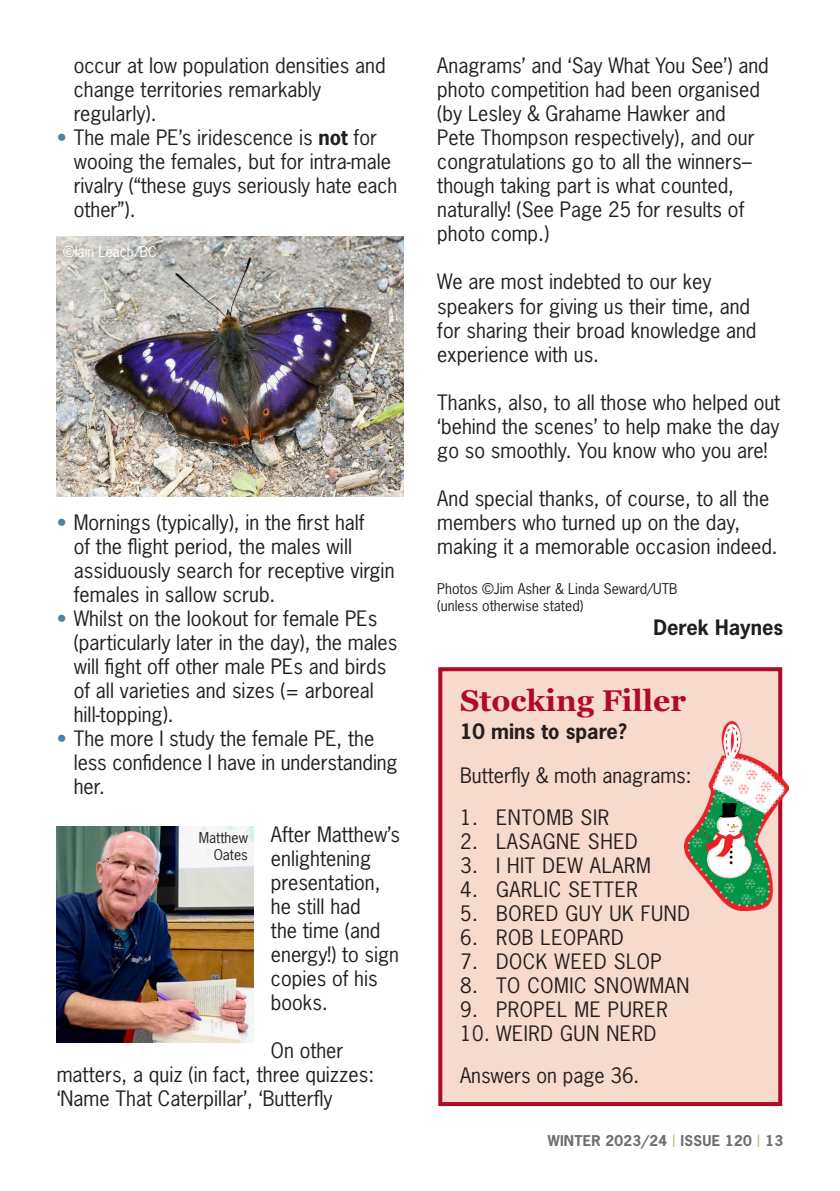
<style>
.page{position:relative;width:840px;height:1191px;background:#fff}
.page>*{position:absolute;margin:0;border:0;box-sizing:border-box;transform-origin:0 0}
.Body_Copy_Bold{font:700 30px "Georgia";color:#b00a27}
.Body_Copy_Bold-2{font:20px/24px "News Gothic";color:#231f20}
.Body_Copy_Bold-3{font:20px "News Gothic";letter-spacing:.03em;color:#231f20}
.Body_Copy_Bold-4{font:700 20px "News Gothic";color:#231f20}
.Body_Copy_Bold-5{font:14px "News Gothic";color:#231f20}
.t1{font:700 14px "News Gothic";letter-spacing:.02em;color:#6c6d70}
.Body_Copy_Bold-6{font:14px "News Gothic";color:#fff}
.s1{color:#5081a0}
.s2{font-weight:700}
.s3{font-weight:400;font-size:16px;color:#adc287}
</style>
<div class="page">
<img style="left:57px;top:237px;width:346px;height:259px">
<img style="left:57px;top:826px;width:197px;height:217px">
<div style="left:438px;top:667px;width:343px;height:439px;background:#f7dace;border:4px solid #b00a27"></div>
<img style="left:684px;top:721px;width:104px;height:189px">
<p class="Body_Copy_Bold-2" style="left:74px;top:53px;width:313px">occur at low population densities and change territories remarkably regularly).</p>
<p class="Body_Copy_Bold-2" style="left:74px;top:125px;width:325px;text-indent:-17px"><span class="s1">•</span> The male PE’s iridescence is <span class="s2">not</span> for wooing the females, but for intra-male rivalry (“these guys seriously hate each other”).</p>
<p class="Body_Copy_Bold-6" style="left:63px;top:243px;width:95px">©Iain Leach/BC</p>
<p class="Body_Copy_Bold-2" style="left:74px;top:509px;width:322px;text-indent:-17px"><span class="s1">•</span> Mornings (typically), in the first half<br>of the flight period, the males will assiduously search for receptive virgin females in sallow scrub.</p>
<p class="Body_Copy_Bold-2" style="left:74px;top:605px;width:325px;text-indent:-17px"><span class="s1">•</span> Whilst on the lookout for female PEs (particularly later in the day), the males will fight off other male PEs and birds of all varieties and sizes (= arboreal hill-topping).</p>
<p class="Body_Copy_Bold-2" style="left:74px;top:725px;width:325px;text-indent:-17px"><span class="s1">•</span> The more I study the female PE, the less confidence I have in understanding her.</p>
<p class="Body_Copy_Bold-2" style="left:271px;top:821px;width:130px">After Matthew’s enlightening presentation, he still had<br>the time (and energy!) to sign copies of his books.</p>
<p class="Body_Copy_Bold-2" style="left:57px;top:1037px;width:319px;text-indent:214px">On other matters, a quiz (in fact, three quizzes: ‘Name That Caterpillar’, ‘Butterfly</p>
<p class="Body_Copy_Bold-5" style="left:199px;top:829px;width:51px">Matthew</p>
<p class="Body_Copy_Bold-5" style="left:213px;top:845px;width:36px">Oates</p>
<p class="Body_Copy_Bold-2" style="left:437px;top:53px;width:333px">Anagrams’ and ‘Say What You See’) and photo competition had been organised (by Lesley &amp; Grahame Hawker and<br>Pete Thompson respectively), and our congratulations go to all the winners– though taking part is what counted, naturally! (See Page 25 for results of photo comp.)</p>
<p class="Body_Copy_Bold-2" style="left:437px;top:269px;width:320px">We are most indebted to our key speakers for giving us their time, and for sharing their broad knowledge and experience with us.</p>
<p class="Body_Copy_Bold-2" style="left:437px;top:389px;width:344px;text-align:justify">Thanks, also, to all those who helped out ‘behind the scenes’ to help make the day go so smoothly. You know who you are!</p>
<p class="Body_Copy_Bold-2" style="left:437px;top:485px;width:342px">And special thanks, of course, to all the members who turned up on the day, making it a memorable occasion indeed.</p>
<p class="Body_Copy_Bold-5" style="left:437px;top:580px;width:242px">Photos ©Jim Asher &amp; Linda Seward/UTB</p>
<p class="Body_Copy_Bold-5" style="left:437px;top:597px;width:147px">(unless otherwise stated)</p>
<p class="Body_Copy_Bold-4" style="left:653px;top:614px;width:131px">Derek Haynes</p>
<p class="Body_Copy_Bold" style="left:459px;top:678px;width:227px">Stocking Filler</p>
<p class="Body_Copy_Bold-4" style="left:459px;top:718px;width:168px">10 mins to spare?</p>
<p class="Body_Copy_Bold-2" style="left:459px;top:763px;width:233px">Butterfly &amp; moth anagrams:</p>
<p class="Body_Copy_Bold-3" style="left:459px;top:805px;width:150px">1. ENTOMB SIR</p>
<p class="Body_Copy_Bold-3" style="left:459px;top:829px;width:179px">2. LASAGNE SHED</p>
<p class="Body_Copy_Bold-3" style="left:459px;top:853px;width:192px">3. I HIT DEW ALARM</p>
<p class="Body_Copy_Bold-3" style="left:459px;top:877px;width:179px">4. GARLIC SETTER</p>
<p class="Body_Copy_Bold-3" style="left:459px;top:901px;width:231px">5. BORED GUY UK FUND</p>
<p class="Body_Copy_Bold-3" style="left:459px;top:925px;width:165px">6. ROB LEOPARD</p>
<p class="Body_Copy_Bold-3" style="left:459px;top:949px;width:203px">7. DOCK WEED SLOP</p>
<p class="Body_Copy_Bold-3" style="left:459px;top:973px;width:231px">8. TO COMIC SNOWMAN</p>
<p class="Body_Copy_Bold-3" style="left:459px;top:997px;width:209px">9. PROPEL ME PURER</p>
<p class="Body_Copy_Bold-3" style="left:459px;top:1021px;width:198px">10. WEIRD GUN NERD</p>
<p class="Body_Copy_Bold-2" style="left:459px;top:1063px;width:181px">Answers on page 36.</p>
<p class="t1" style="left:547px;top:1131px;width:237px">WINTER 2023/24 <span class="s3">|</span> ISSUE 120 <span class="s3">|</span> 13</p>
</div>
